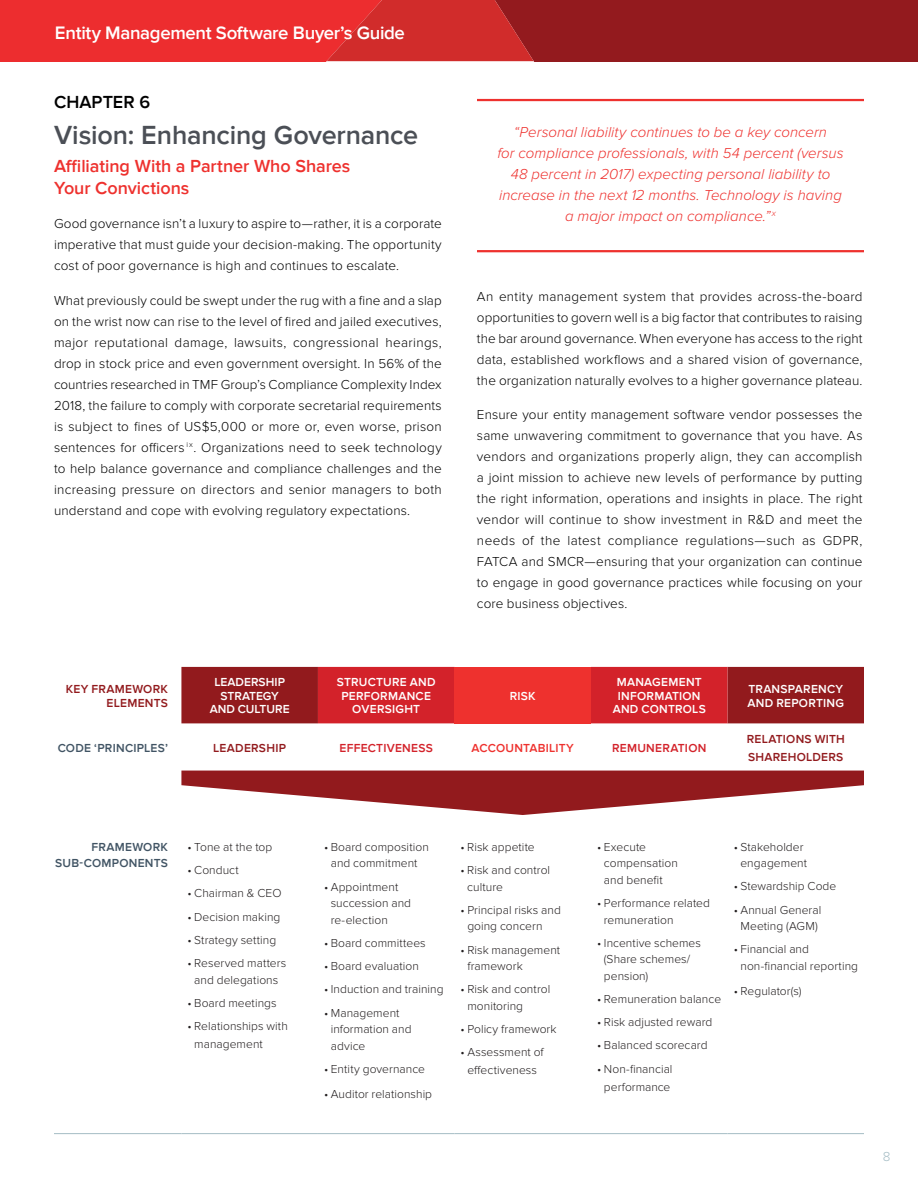
<style>
.page{position:relative;width:918px;height:1188px;background:#fff}
.page>*{position:absolute;margin:0;border:0;box-sizing:border-box;transform-origin:0 0}
.t1{font:600 27px "Proxima Nova";letter-spacing:-.005em;color:#4b4f56}
.t2{font:600 18.6px "Proxima Nova";letter-spacing:-.02em;color:#fff}
.t3{font:600 18px/21.6px "Proxima Nova";letter-spacing:-.005em;color:#ee312e}
.t4{font:600 18px "Proxima Nova";letter-spacing:.005em;color:#000}
.t5{font:italic 300 15px/21px "Proxima Nova";letter-spacing:.005em;color:#ee312e;text-align:center}
.t6{font:300 13.5px/21px "Proxima Nova";letter-spacing:.01em;color:#000;text-align:justify}
.t7{font:300 13.5px "Proxima Nova";color:#a4bcc4}
.t8{font:300 12px/16.5px "Proxima Nova";letter-spacing:.005em;color:#231f20}
.t9{font:600 12px/13.5px "Proxima Nova";letter-spacing:.02em;color:#fff;text-align:center}
.t10{font:600 12px/13.5px "Proxima Nova";letter-spacing:.02em;color:#921a1d;text-align:right}
.t11{font:600 12px/16.5px "Proxima Nova";letter-spacing:.02em;color:#415464;text-align:right}
.t12{font:600 12px/13.5px "Proxima Nova";color:#fff;text-align:center}
.t13{font:600 12px "Proxima Nova";letter-spacing:.02em;color:#d3222a}
.t14{font:600 12px "Proxima Nova";letter-spacing:.01em;color:#ee312e}
</style>
<div class="page">
<svg style="left:0;top:0;width:918px;height:61px;background:#c02426"></svg>
<hr style="left:477px;top:99px;width:387px;height:2px;background:#ee312e">
<hr style="left:477px;top:250px;width:387px;height:2px;background:#ee312e">
<svg style="left:181px;top:667px;width:683px;height:56px;background:#b31f24"></svg>
<div style="left:454px;top:667px;width:137px;height:56px;background:#ee312e"></div>
<hr style="left:54px;top:1133px;width:127px;height:1px;background:#a4bcc4">
<hr style="left:181px;top:1133px;width:137px;height:1px;background:#a4bcc4">
<hr style="left:318px;top:1133px;width:136px;height:1px;background:#a4bcc4">
<hr style="left:454px;top:1133px;width:137px;height:1px;background:#a4bcc4">
<hr style="left:591px;top:1133px;width:136px;height:1px;background:#a4bcc4">
<hr style="left:727px;top:1133px;width:137px;height:1px;background:#a4bcc4">
<svg style="left:181px;top:771px;width:683px;height:44px"></svg>
<h2 class="t2" style="left:55px;top:22px;width:352px">Entity Management Software Buyer’s Guide</h2>
<h3 class="t4" style="left:54px;top:91px;width:98px">CHAPTER 6</h3>
<h1 class="t1" style="left:54px;top:119px;width:366px">Vision: Enhancing Governance</h1>
<h3 class="t3" style="left:54px;top:155px;width:298px">Affiliating With a Partner Who Shares<br>Your Convictions</h3>
<p class="t6" style="left:54px;top:213px;width:389px">Good governance isn’t a luxury to aspire to—rather, it is a corporate imperative that must guide your decision-making. The opportunity cost of poor governance is high and continues to escalate.</p>
<p class="t6" style="left:54px;top:290px;width:389px">What previously could be swept under the rug with a fine and a slap on the wrist now can rise to the level of fired and jailed executives, major reputational damage, lawsuits, congressional hearings, drop in stock price and even government oversight. In 56% of the countries researched in TMF Group’s Compliance Complexity Index 2018, the failure to comply with corporate secretarial requirements is subject to fines of US$5,000 or more or, even worse, prison sentences for officers <sup>ix</sup>. Organizations need to seek technology to help balance governance and compliance challenges and the increasing pressure on directors and senior managers to both understand and cope with evolving regulatory expectations.</p>
<p class="t6" style="left:477px;top:286px;width:387px">An entity management system that provides across-the-board opportunities to govern well is a big factor that contributes to raising the bar around governance. When everyone has access to the right data, established workflows and a shared vision of governance, the organization naturally evolves to a higher governance plateau.</p>
<p class="t5" style="left:497px;top:121px;width:348px">“Personal liability continues to be a key concern<br>for compliance professionals, with 54 percent (versus 48 percent in 2017) expecting personal liability to increase in the next 12 months. Technology is having a major impact on compliance.”<sup>x</sup></p>
<p class="t6" style="left:477px;top:404px;width:387px">Ensure your entity management software vendor possesses the same unwavering commitment to governance that you have. As vendors and organizations properly align, they can accomplish a joint mission to achieve new levels of performance by putting the right information, operations and insights in place. The right vendor will continue to show investment in R&amp;D and meet the needs of the latest compliance regulations—such as GDPR, FATCA and SMCR—ensuring that your organization can continue to engage in good governance practices while focusing on your core business objectives.</p>
<p class="t10" style="left:66px;top:683px;width:104px">KEY FRAMEWORK<br>ELEMENTS</p>
<p class="t12" style="left:210px;top:676px;width:81px">LEADERSHIP<br>STRATEGY<br>AND CULTURE</p>
<p class="t9" style="left:337px;top:676px;width:100px">STRUCTURE AND<br>PERFORMANCE<br>OVERSIGHT</p>
<p class="t9" style="left:510px;top:689px;width:28px">RISK</p>
<p class="t9" style="left:613px;top:676px;width:95px">MANAGEMENT<br>INFORMATION<br>AND CONTROLS</p>
<p class="t9" style="left:747px;top:683px;width:98px;text-align:left">TRANSPARENCY<br>AND REPORTING</p>
<p class="t11" style="left:58px;top:740px;width:112px">CODE ‘PRINCIPLES’</p>
<p class="t10" style="left:213px;top:741px;width:74px">LEADERSHIP</p>
<p class="t13" style="left:340px;top:741px;width:95px">EFFECTIVENESS</p>
<p class="t14" style="left:472px;top:741px;width:104px">ACCOUNTABILITY</p>
<p class="t13" style="left:612px;top:741px;width:96px">REMUNERATION</p>
<p class="t10" style="left:747px;top:730px;width:100px;line-height:18px;text-align:left">RELATIONS WITH<br>SHAREHOLDERS</p>
<p class="t11" style="left:55px;top:839px;width:114px">FRAMEWORK<br>SUB-COMPONENTS</p>
<p class="t8" style="left:187px;top:839px;width:86px">• Tone at the top</p>
<p class="t8" style="left:187px;top:862px;width:53px">• Conduct</p>
<p class="t8" style="left:187px;top:885px;width:96px">• Chairman &amp; CEO</p>
<p class="t8" style="left:187px;top:909px;width:95px">• Decision making</p>
<p class="t8" style="left:187px;top:932px;width:90px">• Strategy setting</p>
<p class="t8" style="left:187px;top:955px;width:100px;text-align:center">• Reserved matters and delegations</p>
<p class="t8" style="left:187px;top:995px;width:91px">• Board meetings</p>
<p class="t8" style="left:194px;top:1017px;width:95px;line-height:18px;text-indent:-7px">• Relationships with management</p>
<p class="t8" style="left:324px;top:839px;width:106px;text-align:center">• Board composition and commitment</p>
<p class="t8" style="left:331px;top:878px;width:82px;text-indent:-7px">• Appointment succession and re-election</p>
<p class="t8" style="left:324px;top:935px;width:103px">• Board committees</p>
<p class="t8" style="left:324px;top:958px;width:96px">• Board evaluation</p>
<p class="t8" style="left:324px;top:981px;width:121px">• Induction and training</p>
<p class="t8" style="left:331px;top:1004px;width:82px;text-indent:-7px">• Management information and advice</p>
<p class="t8" style="left:324px;top:1061px;width:102px">• Entity governance</p>
<p class="t8" style="left:324px;top:1085px;width:110px">• Auditor relationship</p>
<p class="t8" style="left:461px;top:839px;width:76px">• Risk appetite</p>
<p class="t8" style="left:467px;top:862px;width:84px;text-indent:-7px">• Risk and control culture</p>
<p class="t8" style="left:467px;top:902px;width:95px;text-indent:-7px">• Principal risks and going concern</p>
<p class="t8" style="left:467px;top:941px;width:94px;text-indent:-7px">• Risk management framework</p>
<p class="t8" style="left:467px;top:981px;width:84px;text-indent:-7px">• Risk and control monitoring</p>
<p class="t8" style="left:461px;top:1021px;width:97px">• Policy framework</p>
<p class="t8" style="left:461px;top:1043px;width:85px;line-height:18px;text-align:center">• Assessment of effectiveness</p>
<p class="t8" style="left:604px;top:839px;width:76px;text-indent:-7px">• Execute compensation and benefit</p>
<p class="t8" style="left:604px;top:895px;width:108px;text-indent:-7px">• Performance related remuneration</p>
<p class="t8" style="left:604px;top:935px;width:99px;text-indent:-7px">• Incentive schemes (Share schemes/ pension)</p>
<p class="t8" style="left:597px;top:991px;width:125px">• Remuneration balance</p>
<p class="t8" style="left:597px;top:1014px;width:117px">• Risk adjusted reward</p>
<p class="t8" style="left:597px;top:1037px;width:112px">• Balanced scorecard</p>
<p class="t8" style="left:597px;top:1060px;width:77px;line-height:18px;text-align:center">• Non-financial performance</p>
<p class="t8" style="left:734px;top:839px;width:75px;text-align:center">• Stakeholder engagement</p>
<p class="t8" style="left:734px;top:878px;width:104px">• Stewardship Code</p>
<p class="t8" style="left:734px;top:902px;width:89px;text-align:center">• Annual General<br>Meeting (AGM)</p>
<p class="t8" style="left:740px;top:941px;width:119px;text-indent:-7px">• Financial and non-financial reporting</p>
<p class="t8" style="left:734px;top:983px;width:69px">• Regulator(s)</p>
<p class="t7" style="left:883px;top:1149px;width:9px">8</p>
</div>
